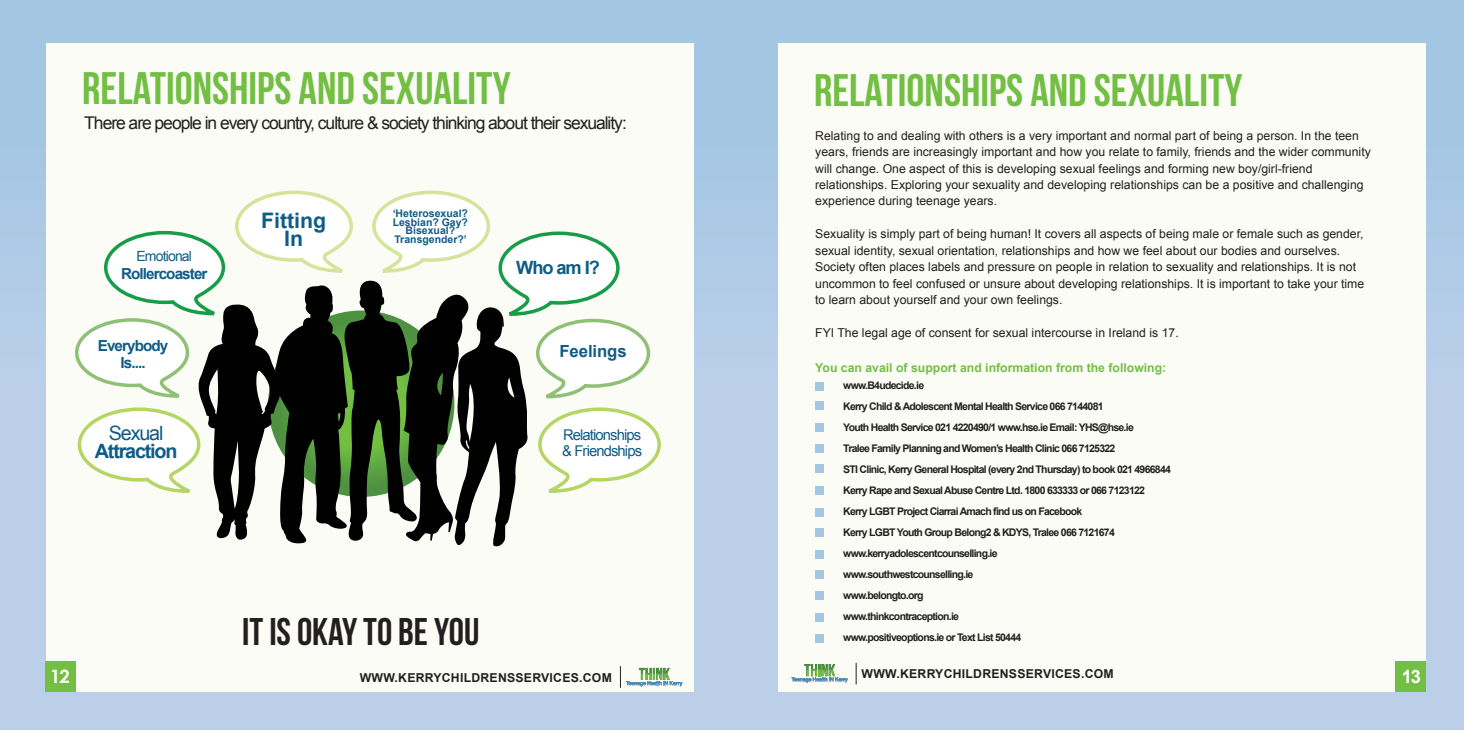
<style>
.page{position:relative;width:1464px;height:730px;background:#fff}
.page>*{position:absolute;margin:0;border:0;box-sizing:border-box;transform-origin:0 0}
.t1{font:45.5px "Bebas Neue";color:#72bf44}
.t2{font:38.5px "Bebas Neue";color:#231f20}
.t3{font:700 21.35px/18.2px "Arial";color:#0f5c87;text-align:center}
.t4{font:700 19.78px "Arial";letter-spacing:-.06em;color:#0f5c87}
.t5{font:19.78px "Arial";letter-spacing:-.06em;color:#0f5c87}
.t6{font:700 18.38px "Arial";color:#fff}
.t7{font:700 18.38px "Century Gothic";color:#fff}
.t8{font:700 18.2px "Arial";color:#0f5c87}
.t9{font:17.5px "Arial";letter-spacing:-.06em;color:#231f20}
.t10{font:700 16.8px "Arial";letter-spacing:-.005em;color:#0f5c87}
.t11{font:700 15.22px/16.8px "Arial";letter-spacing:-.06em;color:#0f5c87;text-align:center}
.t12{font:14.88px/16.4px "Arial";letter-spacing:-.06em;color:#0f5c87}
.t13{font:14px "Arial";letter-spacing:-.06em;color:#0f5c87}
.t14{font:12.25px/16.4px "Arial";color:#231f20}
.t15{font:700 12.25px "Arial";letter-spacing:.02em;color:#231f20}
.t16{font:700 12.25px "Arial";color:#72bf44}
.t17{font:700 10.5px/21px "Arial";letter-spacing:-.07em;color:#231f20}
.t18{font:700 10.5px/8.8px "Arial";color:#0f5c87;text-align:center}
</style>
<div class="page">
<div style="left:731px;top:0;width:732px;height:729px;background:linear-gradient(to right,#aecae6,#afcbe6)"></div>
<div style="left:778px;top:43px;width:647px;height:648px;background:#fcfcf7"></div>
<div style="left:1395px;top:660px;width:30px;height:31px;background:#72bf44"></div>
<svg style="left:855px;top:662px;width:1px;height:22px"></svg>
<div style="left:815px;top:382px;width:8px;height:8px;background:#a3c6e3"></div>
<div style="left:815px;top:401px;width:8px;height:9px;background:#a3c6e3"></div>
<div style="left:815px;top:423px;width:8px;height:9px;background:#a3c6e3"></div>
<div style="left:815px;top:444px;width:8px;height:8px;background:#a3c6e3"></div>
<div style="left:815px;top:464px;width:8px;height:8px;background:#a3c6e3"></div>
<div style="left:815px;top:486px;width:8px;height:8px;background:#a3c6e3"></div>
<div style="left:815px;top:508px;width:8px;height:8px;background:#a3c6e3"></div>
<div style="left:815px;top:527px;width:8px;height:9px;background:#a3c6e3"></div>
<div style="left:815px;top:549px;width:8px;height:9px;background:#a3c6e3"></div>
<div style="left:815px;top:570px;width:8px;height:8px;background:#a3c6e3"></div>
<div style="left:815px;top:590px;width:8px;height:9px;background:#a3c6e3"></div>
<div style="left:815px;top:613px;width:8px;height:8px;background:#a3c6e3"></div>
<div style="left:815px;top:634px;width:8px;height:8px;background:#a3c6e3"></div>
<svg style="left:791px;top:664px;width:57px;height:18px"></svg>
<div style="left:0;top:0;width:734px;height:729px;background:linear-gradient(to right,#afcae6,#afcae6)"></div>
<div style="left:46px;top:43px;width:648px;height:648px;background:#fcfcf7"></div>
<div style="left:46px;top:660px;width:30px;height:31px;background:#72bf44"></div>
<svg style="left:75px;top:190px;width:586px;height:357px"></svg>
<svg style="left:620px;top:666px;width:62px;height:21px"></svg>
<h1 class="t1" style="left:82px;top:63px;width:430px">RELATIONSHIPS AND SEXUALITY</h1>
<h3 class="t9" style="left:84px;top:113px;width:544px">There are people in every country, culture &amp; society thinking about their sexuality:</h3>
<h3 class="t3" style="left:261px;top:211px;width:67px">Fitting<br>In</h3>
<p class="t18" style="left:393px;top:209px;width:77px">‘Heterosexual?<br>Lesbian? Gay?<br>Bisexual?<br>Transgender?’</p>
<p class="t13" style="left:136px;top:248px;width:57px">Emotional</p>
<p class="t11" style="left:121px;top:265px;width:88px">Rollercoaster</p>
<h3 class="t8" style="left:516px;top:257px;width:85px">Who am I?</h3>
<p class="t11" style="left:98px;top:337px;width:72px">Everybody<br>Is....</p>
<h3 class="t10" style="left:559px;top:341px;width:69px">Feelings</h3>
<h3 class="t5" style="left:109px;top:421px;width:56px">Sexual</h3>
<h3 class="t4" style="left:95px;top:439px;width:84px">Attraction</h3>
<p class="t12" style="left:562px;top:426px;width:81px">Relationships &amp; Friendships</p>
<h3 class="t7" style="left:50px;top:664px;width:21px">12</h3>
<h2 class="t2" style="left:242px;top:610px;width:239px">IT IS OKAY TO BE YOU</h2>
<p class="t15" style="left:360px;top:670px;width:254px">WWW.KERRYCHILDRENSSERVICES.COM</p>
<h1 class="t1" style="left:814px;top:65px;width:430px">RELATIONSHIPS AND SEXUALITY</h1>
<p class="t14" style="left:815px;top:127px;width:557px">Relating to and dealing with others is a very important and normal part of being a person. In the teen years, friends are increasingly important and how you relate to family, friends and the wider community will change. One aspect of this is developing sexual feelings and forming new boy/girl-friend relationships. Exploring your sexuality and developing relationships can be a positive and challenging experience during teenage years.</p>
<p class="t14" style="left:815px;top:226px;width:550px">Sexuality is simply part of being human! It covers all aspects of being male or female such as gender, sexual identity, sexual orientation, relationships and how we feel about our bodies and ourselves.<br>Society often places labels and pressure on people in relation to sexuality and relationships. It is not uncommon to feel confused or unsure about developing relationships. It is important to take your time to learn about yourself and your own feelings.</p>
<p class="t14" style="left:815px;top:324px;width:365px">FYI The legal age of consent for sexual intercourse in Ireland is 17.</p>
<p class="t16" style="left:815px;top:360px;width:352px">You can avail of support and information from the following:</p>
<p class="t17" style="left:843px;top:374px;width:329px">www.B4udecide.ie<br>Kerry Child &amp; Adolescent Mental Health Service 066 7144081<br>Youth Health Service 021 4220490/1 www.hse.ie Email: YHS@hse.ie<br>Tralee Family Planning and Women’s Health Clinic 066 7125322<br>STI Clinic, Kerry General Hospital (every 2nd Thursday) to book 021 4966844<br>Kerry Rape and Sexual Abuse Centre Ltd. 1800 633333 or 066 7123122<br>Kerry LGBT Project Ciarrai Amach find us on Facebook<br>Kerry LGBT Youth Group Belong2 &amp; KDYS, Tralee 066 7121674 www.kerryadolescentcounselling.ie<br>www.southwestcounselling.ie<br>www.belongto.org<br>www.thinkcontraception.ie<br>www.positiveoptions.ie or Text List 50444</p>
<p class="t15" style="left:861px;top:667px;width:254px">WWW.KERRYCHILDRENSSERVICES.COM</p>
<h3 class="t6" style="left:1401px;top:665px;width:21px">13</h3>
</div>
